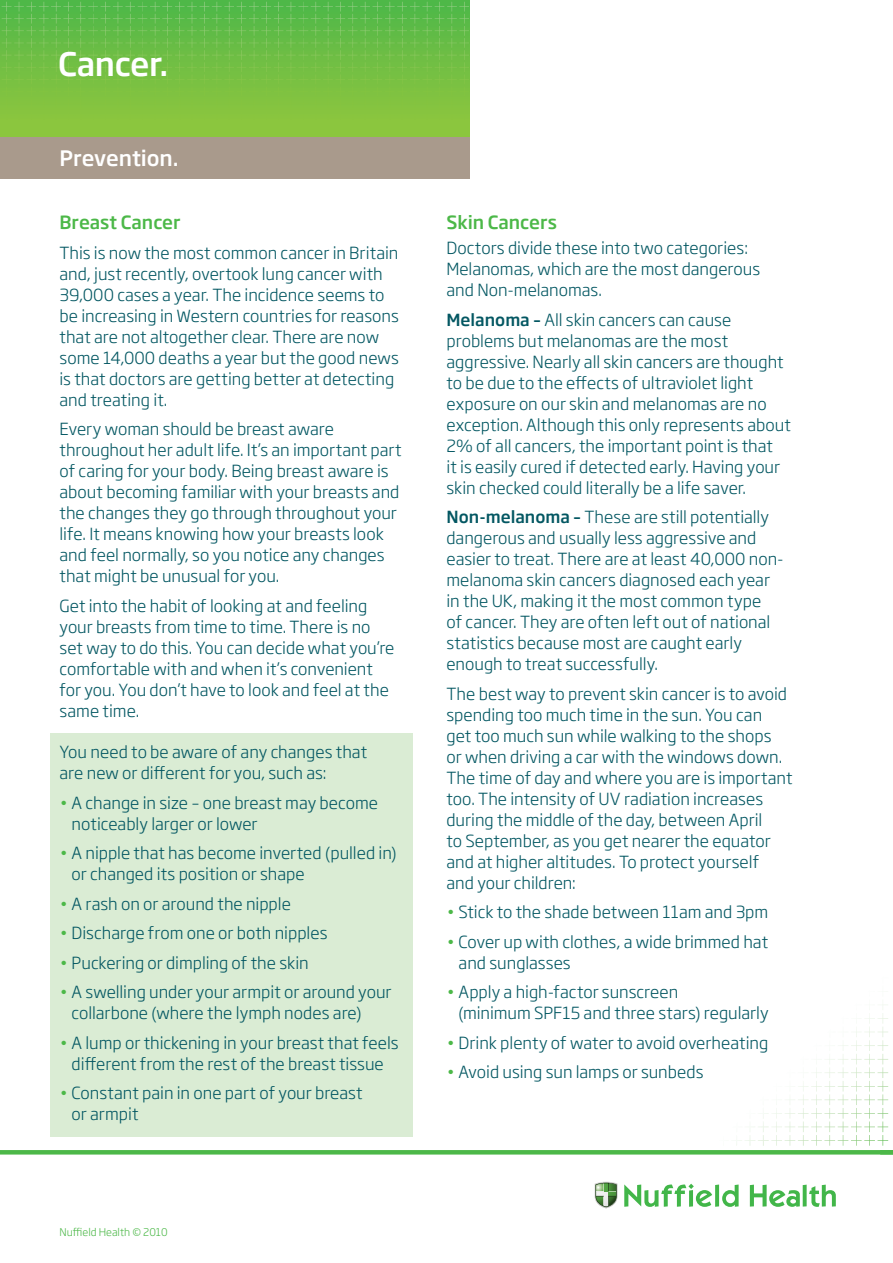
<style>
.page{position:relative;width:893px;height:1263px;background:#fff}
.page>*{position:absolute;margin:0;border:0;box-sizing:border-box;transform-origin:0 0}
.t1{font:500 31.95px "Soho Gothic Pro";letter-spacing:-.015em;color:#fff}
.Sub_head{font:500 21px "Soho Gothic Pro";letter-spacing:-.005em;color:#fff}
.Body{font:500 18px "Soho Gothic Pro";color:#4cb848}
.Sub_head-2{font:500 18px "Soho Gothic Pro";letter-spacing:-.005em;color:#4cb848}
.Body-2{font:300 16.5px/21px "Soho Gothic Pro";color:#035762}
.t2{font:300 10.5px "Soho Gothic Pro";color:#4cb848}
.s1{color:#4cb848}
.s2{font-weight:500}
</style>
<div class="page">
<div style="left:50px;top:733px;width:362px;height:404px;background:#daecd4"></div>
<svg style="left:736px;top:1004px;width:152px;height:142px"></svg>
<hr style="left:0;top:1150px;width:893px;height:4px;background:#4cb848">
<svg style="left:624px;top:1184px;width:115px;height:23px"></svg>
<svg style="left:750px;top:1184px;width:86px;height:23px"></svg>
<svg style="left:595px;top:1182px;width:22px;height:26px"></svg>
<div style="left:0;top:136px;width:469px;height:43px;background:#a99a8c"></div>
<div style="left:0;top:0;width:469px;height:136px;background:linear-gradient(to bottom,#51b84b,#92c73d)"></div>
<img style="left:2px;top:2px;width:331px;height:22px">
<img style="left:335px;top:2px;width:72px;height:70px">
<img style="left:410px;top:2px;width:59px;height:82px">
<p class="t1" style="left:58px;top:39px;width:112px">Cancer.</p>
<p class="Sub_head" style="left:60px;top:141px;width:121px">Prevention.</p>
<p class="Body" style="left:60px;top:208px;width:122px">Breast Cancer</p>
<p class="Body-2" style="left:60px;top:241px;width:341px">This is now the most common cancer in Britain and, just recently, overtook lung cancer with 39,000 cases a year. The incidence seems to be increasing in Western countries for reasons that are not altogether clear. There are now some 14,000 deaths a year but the good news is that doctors are getting better at detecting and treating it.</p>
<p class="Body-2" style="left:60px;top:417px;width:344px">Every woman should be breast aware throughout her adult life. It’s an important part of caring for your body. Being breast aware is about becoming familiar with your breasts and the changes they go through throughout your life. It means knowing how your breasts look and feel normally, so you notice any changes that might be unusual for you.</p>
<p class="Body-2" style="left:60px;top:594px;width:336px">Get into the habit of looking at and feeling your breasts from time to time. There is no set way to do this. You can decide what you’re comfortable with and when it’s convenient for you. You don’t have to look and feel at the same time.</p>
<p class="Body-2" style="left:60px;top:740px;width:309px">You need to be aware of any changes that are new or different for you, such as:</p>
<p class="Body-2" style="left:72px;top:791px;width:308px;text-indent:-12px"><span class="s1">•</span> A change in size – one breast may become noticeably larger or lower</p>
<p class="Body-2" style="left:72px;top:841px;width:326px;text-indent:-12px"><span class="s1">•</span> A nipple that has become inverted (pulled in) or changed its position or shape</p>
<p class="Body-2" style="left:60px;top:892px;width:233px"><span class="s1">•</span> A rash on or around the nipple</p>
<p class="Body-2" style="left:60px;top:922px;width:269px"><span class="s1">•</span> Discharge from one or both nipples</p>
<p class="Body-2" style="left:60px;top:951px;width:251px"><span class="s1">•</span> Puckering or dimpling of the skin</p>
<p class="Body-2" style="left:72px;top:981px;width:321px;text-indent:-12px"><span class="s1">•</span> A swelling under your armpit or around your collarbone (where the lymph nodes are)</p>
<p class="Body-2" style="left:60px;top:1031px;width:341px;text-align:center"><span class="s1">•</span> A lump or thickening in your breast that feels different from the rest of the breast tissue</p>
<p class="Body-2" style="left:72px;top:1082px;width:293px;text-indent:-12px"><span class="s1">•</span> Constant pain in one part of your breast or armpit</p>
<p class="t2" style="left:60px;top:1224px;width:110px">Nuffield Health © 2010</p>
<p class="Sub_head-2" style="left:446px;top:208px;width:112px">Skin Cancers</p>
<p class="Body-2" style="left:446px;top:237px;width:315px">Doctors divide these into two categories:<br>Melanomas, which are the most dangerous and Non-melanomas.</p>
<p class="Body-2" style="left:446px;top:308px;width:346px"><span class="s2">Melanoma –</span> All skin cancers can cause problems but melanomas are the most aggressive. Nearly all skin cancers are thought to be due to the effects of ultraviolet light exposure on our skin and melanomas are no exception. Although this only represents about 2% of all cancers, the important point is that<br>it is easily cured if detected early. Having your skin checked could literally be a life saver.</p>
<p class="Body-2" style="left:446px;top:506px;width:339px"><span class="s2">Non-melanoma –</span> These are still potentially dangerous and usually less aggressive and easier to treat. There are at least 40,000 non&shy;melanoma skin cancers diagnosed each year in the UK, making it the most common type<br>of cancer. They are often left out of national statistics because most are caught early enough to treat successfully.</p>
<p class="Body-2" style="left:446px;top:682px;width:348px">The best way to prevent skin cancer is to avoid spending too much time in the sun. You can<br>get too much sun while walking to the shops<br>or when driving a car with the windows down.<br>The time of day and where you are is important too. The intensity of UV radiation increases during the middle of the day, between April<br>to September, as you get nearer the equator and at higher altitudes. To protect yourself<br>and your children:</p>
<p class="Body-2" style="left:446px;top:901px;width:323px"><span class="s1">•</span> Stick to the shade between 11am and 3pm</p>
<p class="Body-2" style="left:459px;top:930px;width:311px;text-indent:-12px"><span class="s1">•</span> Cover up with clothes, a wide brimmed hat and sunglasses</p>
<p class="Body-2" style="left:459px;top:981px;width:312px;text-indent:-12px"><span class="s1">•</span> Apply a high-factor sunscreen<br>(minimum SPF15 and three stars) regularly</p>
<p class="Body-2" style="left:446px;top:1031px;width:323px"><span class="s1">•</span> Drink plenty of water to avoid overheating</p>
<p class="Body-2" style="left:446px;top:1061px;width:258px"><span class="s1">•</span> Avoid using sun lamps or sunbeds</p>
</div>
